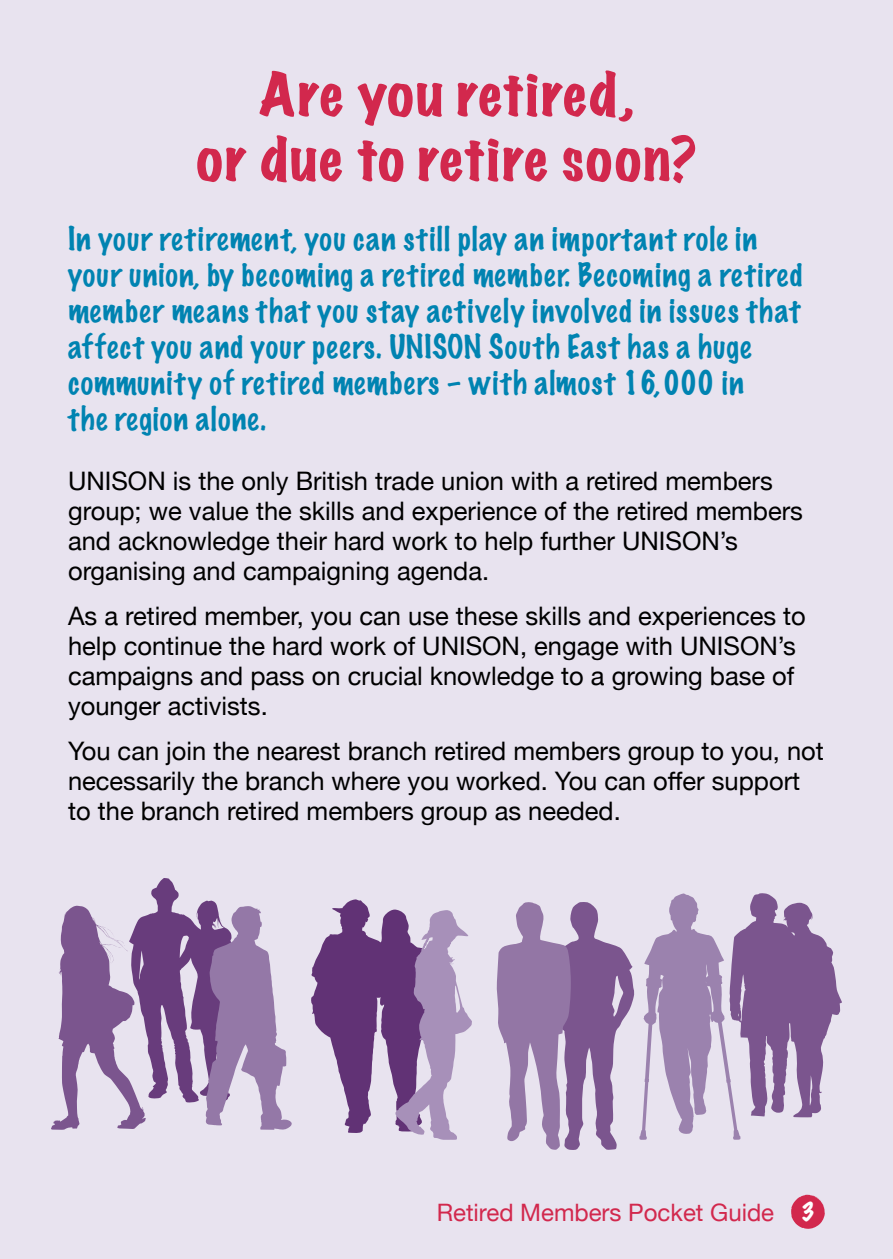
<style>
.page{position:relative;width:893px;height:1259px;background:#e8e3ef}
.page>*{position:absolute;margin:0;border:0;box-sizing:border-box;transform-origin:0 0}
.t1{font:expanded 54px/64.8px "Marker Felt";letter-spacing:.03em;color:#d2284d;text-align:center}
.t2{font:100 30px/36px "Marker Felt";letter-spacing:.045em;color:#0083b1}
.t3{font:25.5px/30px "Helvetica Neue";color:#000}
.t4{font:24px "Helvetica Neue";color:#d2284d}
.s1{font-family:"Marker Felt";font-weight:100;color:#fff}
</style>
<div class="page">
<svg style="left:311px;top:899px;width:161px;height:241px"></svg>
<svg style="left:51px;top:878px;width:241px;height:252px"></svg>
<svg style="left:497px;top:893px;width:345px;height:257px"></svg>
<svg style="left:791px;top:1194px;width:34px;height:34px"></svg>
<h1 class="t1" style="left:197px;top:61px;width:501px">Are you retired,<br>or due to retire soon?</h1>
<p class="t2" style="left:68px;top:220px;width:736px">In your retirement, you can still play an important role in your union, by becoming a retired member. Becoming a retired member means that you stay actively involved in issues that affect you and your peers. UNISON South East has a huge community of retired members – with almost 16, 000 in<br>the region alone.</p>
<p class="t3" style="left:68px;top:467px;width:736px">UNISON is the only British trade union with a retired members group; we value the skills and experience of the retired members and acknowledge their hard work to help further UNISON’s organising and campaigning agenda.</p>
<p class="t3" style="left:68px;top:602px;width:739px">As a retired member, you can use these skills and experiences to help continue the hard work of UNISON, engage with UNISON’s campaigns and pass on crucial knowledge to a growing base of younger activists.</p>
<p class="t3" style="left:68px;top:737px;width:757px">You can join the nearest branch retired members group to you, not necessarily the branch where you worked. You can offer support to the branch retired members group as needed.</p>
<p class="t4" style="left:437px;top:1195px;width:380px">Retired Members Pocket Guide <span class="s1">3</span></p>
</div>
